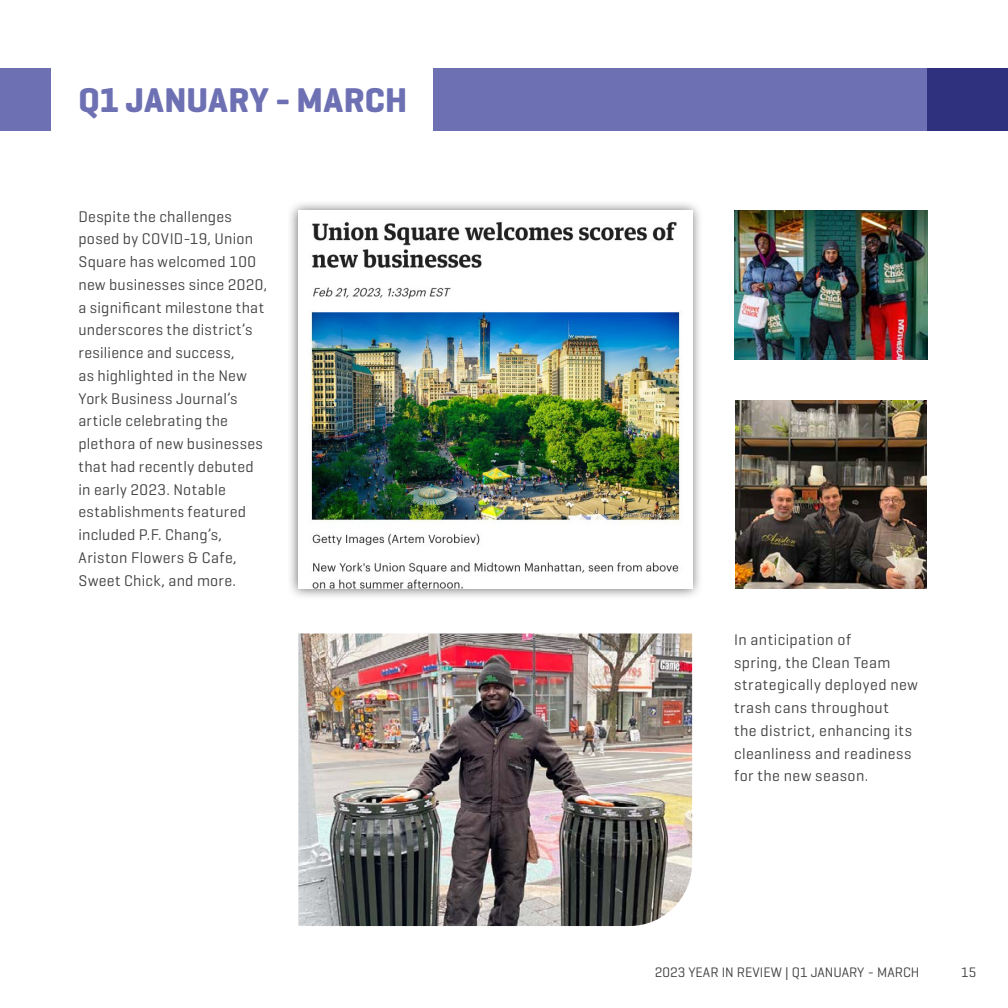
<style>
.page{position:relative;width:1008px;height:1008px;background:#fff}
.page>*{position:absolute;margin:0;border:0;box-sizing:border-box;transform-origin:0 0}
.t1{font:700 35px "Geogrotesque";color:#6e70b4}
.photo{font:15.75px/22.8px "Geogrotesque";letter-spacing:.02em;color:#414042}
.t2{font:14px "Geogrotesque";color:#414042}
</style>
<div class="page">
<img style="left:298px;top:634px;width:394px;height:292px">
<div style="left:287px;top:199px;width:416px;height:401px;background:#414042;opacity:.8"></div>
<img style="left:298px;top:211px;width:394px;height:378px">
<div style="left:0;top:68px;width:50px;height:63px;background:#6e70b4"></div>
<div style="left:433px;top:68px;width:575px;height:63px;background:#6e70b4"></div>
<div style="left:928px;top:68px;width:80px;height:63px;background:#2f317f"></div>
<img style="left:734px;top:211px;width:194px;height:148px">
<img style="left:735px;top:401px;width:192px;height:187px">
<p class="t1" style="left:78px;top:78px;width:330px">Q1 JANUARY - MARCH</p>
<p class="photo" style="left:78px;top:204px;width:190px">Despite the challenges posed by COVID-19, Union<br>Square has welcomed 100 new businesses since 2020, a significant milestone that underscores the district’s resilience and success,<br>as highlighted in the New<br>York Business Journal’s article celebrating the plethora of new businesses that had recently debuted in early 2023. Notable establishments featured included P.F. Chang’s,<br>Ariston Flowers &amp; Cafe,<br>Sweet Chick, and more.</p>
<p class="photo" style="left:734px;top:628px;width:185px">In anticipation of<br>spring, the Clean Team strategically deployed new trash cans throughout<br>the district, enhancing its cleanliness and readiness for the new season.</p>
<p class="t2" style="left:655px;top:963px;width:266px">2023 YEAR IN REVIEW | Q1 JANUARY - MARCH</p>
<p class="t2" style="left:961px;top:963px;width:17px">15</p>
</div>
